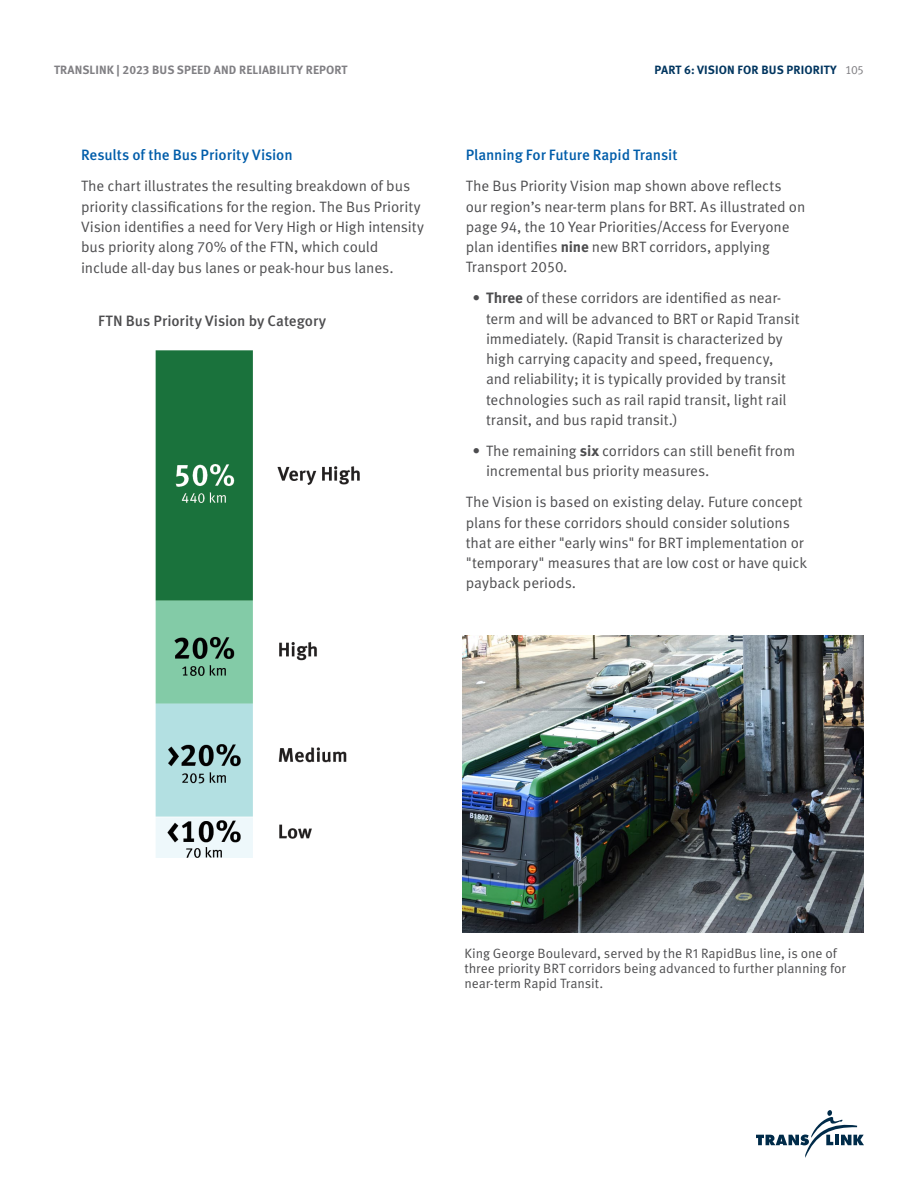
<style>
.page{position:relative;width:918px;height:1188px;background:#fff}
.page>*{position:absolute;margin:0;border:0;box-sizing:border-box;transform-origin:0 0}
.Paragraph_1-GREP_Styled_Numbers{font:15px/20.2px "Meta Pro Norm";letter-spacing:-.01em;color:#4d4d4f}
.Paragraph_1-GREP_Styled_Numbers-2{font:500 15px "Meta Pro";letter-spacing:-.005em;color:#005daa}
.Figure_Title_Unnumbered{font:500 15px "Meta Pro";letter-spacing:-.005em;color:#4d4d4f}
.Figure_Caption_Text{font:13.5px/15px "Meta Pro Norm";letter-spacing:-.005em;color:#4d4d4f}
.t1{font:700 12px "Meta Pro";letter-spacing:.01em;color:#807f83}
.t2{font:700 12px "Meta Pro";letter-spacing:.01em;color:#00355f}
.s1{font-family:"Meta Pro Norm";font-weight:400;color:#807f83}
.s2{font-family:"Meta Pro";font-weight:700}
</style>
<div class="page">
<img style="left:155px;top:350px;width:205px;height:508px">
<img style="left:462px;top:635px;width:402px;height:298px">
<svg style="left:756px;top:1110px;width:108px;height:48px"></svg>
<p class="t1" style="left:54px;top:60px;width:295px">TRANSLINK | 2023 BUS SPEED AND RELIABILITY REPORT</p>
<p class="t2" style="left:655px;top:60px;width:15px">PART</p>
<p class="t2" style="left:684px;top:60px;width:181px">6: VISION FOR BUS PRIORITY <span class="s1">105</span></p>
<p class="Paragraph_1-GREP_Styled_Numbers-2" style="left:81px;top:144px;width:213px">Results of the Bus Priority Vision</p>
<p class="Paragraph_1-GREP_Styled_Numbers" style="left:81px;top:175px;width:345px">The chart illustrates the resulting breakdown of bus priority classifications for the region. The Bus Priority Vision identifies a need for Very High or High intensity bus priority along 70% of the FTN, which could include all-day bus lanes or peak-hour bus lanes.</p>
<p class="Figure_Title_Unnumbered" style="left:98px;top:309px;width:230px">FTN Bus Priority Vision by Category</p>
<p class="Paragraph_1-GREP_Styled_Numbers-2" style="left:466px;top:144px;width:213px">Planning For Future Rapid Transit</p>
<p class="Paragraph_1-GREP_Styled_Numbers" style="left:466px;top:175px;width:341px">The Bus Priority Vision map shown above reflects our region’s near-term plans for BRT. As illustrated on page 94, the 10 Year Priorities/Access for Everyone plan identifies <span class="s2">NINE</span> new BRT corridors, applying Transport 2050.</p>
<p class="Paragraph_1-GREP_Styled_Numbers" style="left:486px;top:287px;width:315px;text-indent:-14px">• <span class="s2">THREE</span> of these corridors are identified as near&shy;term and will be advanced to BRT or Rapid Transit immediately. (Rapid Transit is characterized by high carrying capacity and speed, frequency, and reliability; it is typically provided by transit technologies such as rail rapid transit, light rail transit, and bus rapid transit.)</p>
<p class="Paragraph_1-GREP_Styled_Numbers" style="left:486px;top:440px;width:311px;text-indent:-14px">• The remaining <span class="s2">SIX</span> corridors can still benefit from incremental bus priority measures.</p>
<p class="Paragraph_1-GREP_Styled_Numbers" style="left:466px;top:491px;width:343px">The Vision is based on existing delay. Future concept plans for these corridors should consider solutions that are either "early wins" for BRT implementation or "temporary" measures that are low cost or have quick payback periods.</p>
<p class="Figure_Caption_Text" style="left:464px;top:945px;width:383px">King George Boulevard, served by the R1 RapidBus line, is one of three priority BRT corridors being advanced to further planning for near-term Rapid Transit.</p>
</div>
